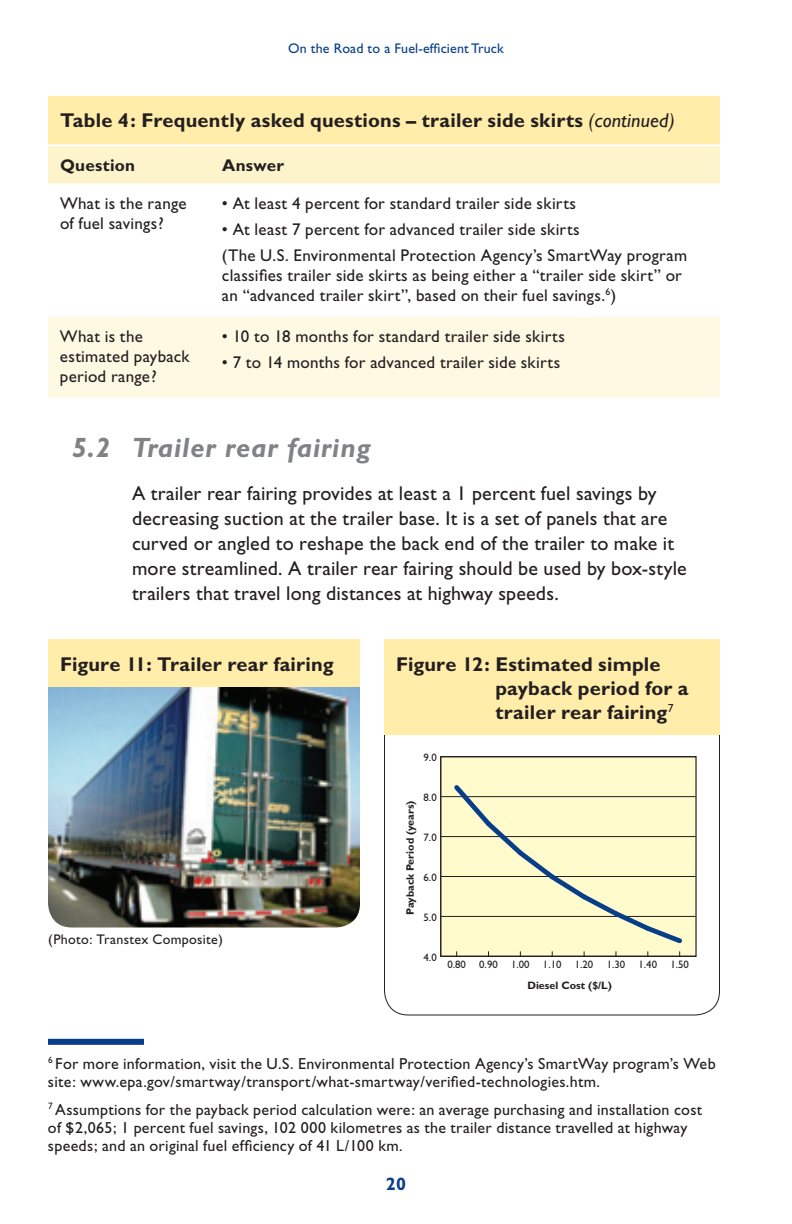
<style>
.page{position:relative;width:792px;height:1224px;background:#fff}
.page>*{position:absolute;margin:0;border:0;box-sizing:border-box;transform-origin:0 0}
.t1{font:italic 700 28px "Gill Sans";letter-spacing:.03em;color:#808285}
.t2{font:20px/25px "Gill Sans";letter-spacing:.01em;color:#231f20}
.t3{font:700 20px/24px "Gill Sans";letter-spacing:.01em;color:#231f20}
.t4{font:700 18px "Gill Sans";color:#083e89}
.t5{font:17px/20px "Gill Sans";letter-spacing:.015em;color:#231f20}
.t6{font:700 17px "Gill Sans";letter-spacing:.02em;color:#231f20}
.t7{font:16px/18px "Gill Sans";letter-spacing:.015em;color:#231f20}
.t8{font:14px "Gill Sans";letter-spacing:.01em;color:#083e89}
.t9{font:14px "Gill Sans";letter-spacing:.025em;color:#231f20}
.t10{font:10.8px "Gill Sans";color:#231f20}
.t11{font:700 10.8px "Gill Sans";color:#231f20}
.s1{font-weight:400;font-style:italic}
</style>
<div class="page">
<div style="left:48px;top:1039px;width:96px;height:6px;background:#083e89"></div>
<div style="left:441px;top:757px;width:255px;height:199px;background:#fffbcc"></div>
<hr style="left:441px;top:916px;width:255px;height:1px;background:#231f20">
<hr style="left:441px;top:876px;width:255px;height:1px;background:#231f20">
<hr style="left:441px;top:836px;width:255px;height:1px;background:#231f20">
<hr style="left:441px;top:796px;width:255px;height:1px;background:#231f20">
<svg style="left:450px;top:785px;width:236px;height:170px"></svg>
<div style="left:440px;top:756px;width:257px;height:201px;border:1px solid #231f20"></div>
<div style="left:384px;top:640px;width:336px;height:96px;background:#ffeda9"></div>
<img style="left:48px;top:664px;width:312px;height:264px;border-radius:24px">
<div style="left:48px;top:640px;width:312px;height:48px;background:#ffeda9"></div>
<div style="left:48px;top:96px;width:672px;height:49px;background:#ffeda9"></div>
<div style="left:48px;top:146px;width:672px;height:37px;background:#fef4cb"></div>
<svg style="left:48px;top:183px;width:672px;height:134px"></svg>
<div style="left:48px;top:317px;width:672px;height:81px;background:#fef9e3"></div>
<hr style="left:48px;top:144px;width:672px;height:2px;background:#fff">
<p class="t8" style="left:288px;top:43px;width:217px">On the Road to a Fuel-efficient Truck</p>
<p class="t3" style="left:60px;top:111px;width:616px">Table 4: Frequently asked questions – trailer side skirts <span class="s1">(continued)</span></p>
<p class="t6" style="left:60px;top:160px;width:77px">Question</p>
<p class="t6" style="left:222px;top:160px;width:64px">Answer</p>
<p class="t5" style="left:60px;top:195px;width:128px">What is the range of fuel savings?</p>
<p class="t5" style="left:222px;top:195px;width:356px">• At least 4 percent for standard trailer side skirts</p>
<p class="t5" style="left:222px;top:218px;width:467px;line-height:26px">• At least 7 percent for advanced trailer side skirts<br>(The U.S. Environmental Protection Agency’s SmartWay program</p>
<p class="t5" style="left:222px;top:267px;width:461px">classifies trailer side skirts as being either a “trailer side skirt” or an “advanced trailer skirt”, based on their fuel savings.<sup>6</sup>)</p>
<p class="t5" style="left:60px;top:328px;width:131px">What is the estimated payback period range?</p>
<p class="t5" style="left:222px;top:328px;width:344px">• 10 to 18 months for standard trailer side skirts</p>
<p class="t5" style="left:222px;top:354px;width:340px">• 7 to 14 months for advanced trailer side skirts</p>
<h1 class="t1" style="left:72px;top:438px;width:300px">5.2 Trailer rear fairing</h1>
<p class="t2" style="left:132px;top:483px;width:556px">A trailer rear fairing provides at least a 1 percent fuel savings by decreasing suction at the trailer base. It is a set of panels that are curved or angled to reshape the back end of the trailer to make it more streamlined. A trailer rear fairing should be used by box-style trailers that travel long distances at highway speeds.</p>
<p class="t3" style="left:60px;top:654px;width:275px">Figure 11: Trailer rear fairing</p>
<p class="t9" style="left:48px;top:935px;width:176px">(Photo: Transtex Composite)</p>
<p class="t3" style="left:495px;top:654px;width:195px;text-indent:-99px">Figure 12: Estimated simple payback period for a trailer rear fairing<sup>7</sup></p>
<p class="t10" style="left:424px;top:754px;width:15px">9.0</p>
<p class="t10" style="left:424px;top:794px;width:15px">8.0</p>
<p class="t11" style="left:407px;top:915px;width:116px;rotate:-90deg">Payback Period (years)</p>
<p class="t10" style="left:424px;top:834px;width:15px">7.0</p>
<p class="t10" style="left:424px;top:874px;width:15px">6.0</p>
<p class="t10" style="left:424px;top:914px;width:15px">5.0</p>
<p class="t10" style="left:424px;top:953px;width:15px">4.0</p>
<p class="t10" style="left:447px;top:961px;width:243px">0.80 0.90 1.00 1.10 1.20 1.30 1.40 1.50</p>
<p class="t11" style="left:527px;top:982px;width:86px">Diesel Cost ($/L)</p>
<p class="t7" style="left:48px;top:1056px;width:669px"><sup>6</sup> For more information, visit the U.S. Environmental Protection Agency’s SmartWay program’s Web site: www.epa.gov/smartway/transport/what-smartway/verified-technologies.htm.</p>
<p class="t7" style="left:48px;top:1102px;width:656px"><sup>7</sup> Assumptions for the payback period calculation were: an average purchasing and installation cost of $2,065; 1 percent fuel savings, 102 000 kilometres as the trailer distance travelled at highway speeds; and an original fuel efficiency of 41 L/100 km.</p>
<p class="t4" style="left:386px;top:1178px;width:22px">20</p>
</div>
